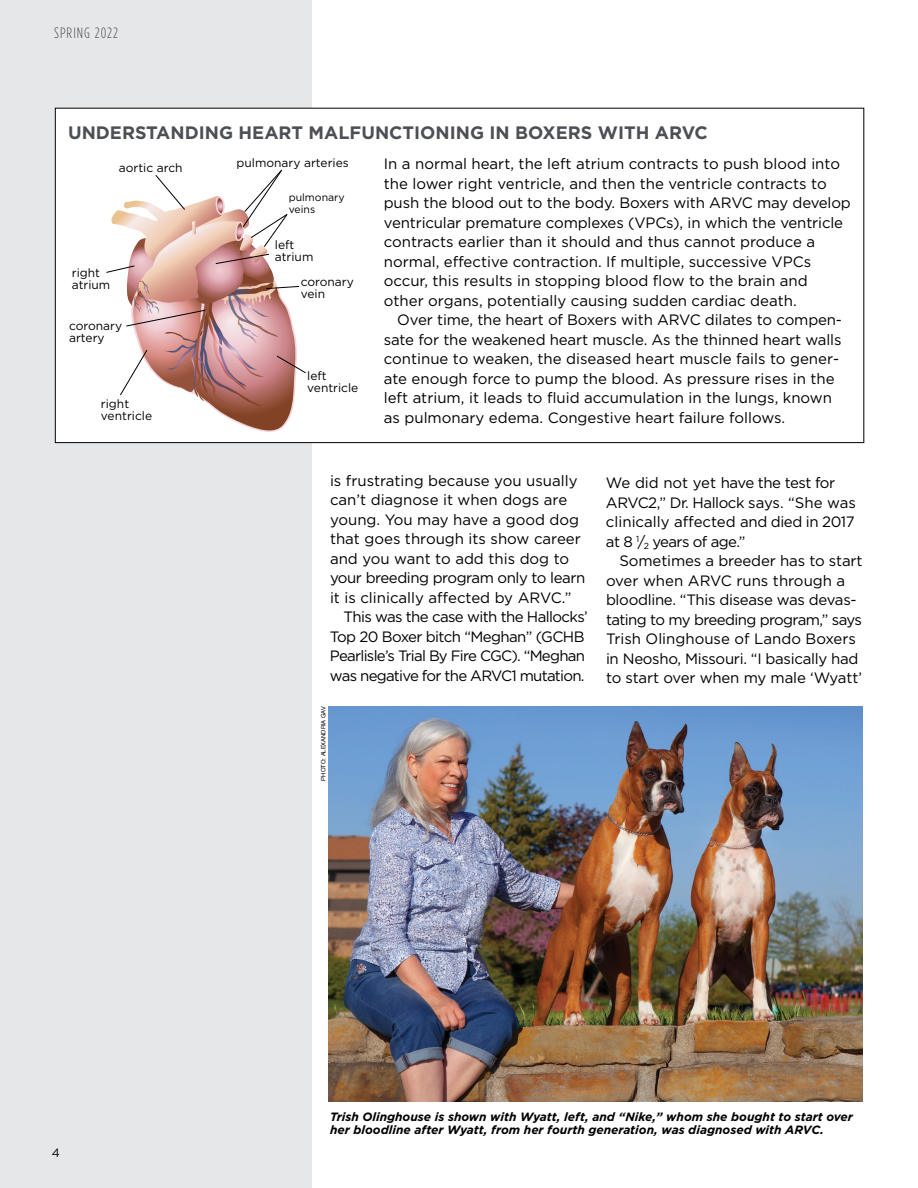
<style>
.page{position:relative;width:918px;height:1188px;background:#fff}
.page>*{position:absolute;margin:0;border:0;box-sizing:border-box;transform-origin:0 0}
.t1{font:700 18px "Gotham";color:#4c4f54}
.t2{font:15px/19.5px "Gotham";letter-spacing:-.01em;color:#000}
.t3{font:15px/19.5px "Gotham";letter-spacing:-.03em;color:#000}
.t4{font:15px "Gotham";letter-spacing:-.05em;color:#000}
.t5{font:15px "Gotham";letter-spacing:-.04em;color:#000}
.t6{font:300 15px "Gotham Condensed";letter-spacing:.07em;color:#4c4f54}
.t7{font:italic 700 12px/13.5px "Gotham";color:#000}
.t8{font:12px/12px "Gotham";color:#000}
.t9{font:10.5px/12px "Gotham";color:#000}
.t10{font:6px "Helvetica Neue";color:#000}
</style>
<div class="page">
<div style="left:0;top:0;width:312px;height:1188px;background:#e6e7e8"></div>
<img style="left:329px;top:706px;width:534px;height:396px">
<div style="left:55px;top:108px;width:809px;height:335px;background:#fff"></div>
<svg style="left:106px;top:170px;width:200px;height:262px"></svg>
<p class="t6" style="left:54px;top:24px;width:66px">SPRING 2022</p>
<p class="t1" style="left:68px;top:122px;width:641px">UNDERSTANDING HEART MALFUNCTIONING IN BOXERS WITH ARVC</p>
<p class="t8" style="left:119px;top:162px;width:65px">aortic arch</p>
<p class="t8" style="left:72px;top:266px;width:40px">right atrium</p>
<p class="t8" style="left:69px;top:320px;width:55px">coronary artery</p>
<p class="t8" style="left:101px;top:397px;width:53px">right ventricle</p>
<p class="t8" style="left:237px;top:156px;width:114px">pulmonary arteries</p>
<p class="t9" style="left:289px;top:191px;width:57px">pulmonary veins</p>
<p class="t8" style="left:275px;top:239px;width:40px">left atrium</p>
<p class="t8" style="left:301px;top:275px;width:55px">coronary vein</p>
<p class="t8" style="left:307px;top:369px;width:53px">left ventricle</p>
<p class="t2" style="left:384px;top:154px;width:469px">In a normal heart, the left atrium contracts to push blood into the lower right ventricle, and then the ventricle contracts to push the blood out to the body. Boxers with ARVC may develop ventricular premature complexes (VPCs), in which the ventricle contracts earlier than it should and thus cannot produce a normal, effective contraction. If multiple, successive VPCs occur, this results in stopping blood flow to the brain and other organs, potentially causing sudden cardiac death.</p>
<p class="t2" style="left:384px;top:310px;width:460px;text-indent:14px">Over time, the heart of Boxers with ARVC dilates to compen&shy;sate for the weakened heart muscle. As the thinned heart walls continue to weaken, the diseased heart muscle fails to gener&shy;ate enough force to pump the blood. As pressure rises in the left atrium, it leads to fluid accumulation in the lungs, known as pulmonary edema. Congestive heart failure follows.</p>
<p class="t2" style="left:330px;top:471px;width:249px">is frustrating because you usually</p>
<p class="t2" style="left:330px;top:490px;width:239px">can’t diagnose it when dogs are</p>
<p class="t2" style="left:330px;top:510px;width:251px">young. You may have a good dog</p>
<p class="t2" style="left:330px;top:529px;width:252px">that goes through its show career</p>
<p class="t2" style="left:330px;top:549px;width:241px">and you want to add this dog to</p>
<p class="t3" style="left:330px;top:568px;width:257px">your breeding program only to learn</p>
<p class="t2" style="left:330px;top:588px;width:243px">it is clinically affected by ARVC.”</p>
<p class="t5" style="left:344px;top:607px;width:246px">This was the case with the Hallocks’</p>
<p class="t5" style="left:330px;top:627px;width:256px">Top 20 Boxer bitch “Meghan” (GCHB</p>
<p class="t4" style="left:330px;top:646px;width:256px">Pearlisle’s Trial By Fire CGC). “Meghan</p>
<p class="t4" style="left:330px;top:666px;width:256px">was negative for the ARVC1 mutation.</p>
<p class="t10" style="left:320px;top:781px;width:76px;rotate:-90deg">PHOTO: ALEXANDRIA GAV</p>
<p class="t3" style="left:606px;top:473px;width:251px">We did not yet have the test for<br>ARVC2,” Dr. Hallock says. “She was clinically affected and died in 2017 at 8 <sup>1</sup>/<sub>2</sub> years of age.”</p>
<p class="t2" style="left:606px;top:551px;width:258px;text-indent:14px">Sometimes a breeder has to start over when ARVC runs through a bloodline. “This disease was devas&shy;tating to my breeding program,” says Trish Olinghouse of Lando Boxers in Neosho, Missouri. “I basically had to start over when my male ‘Wyatt’</p>
<p class="t8" style="left:52px;top:1147px;width:10px">4</p>
<p class="t7" style="left:330px;top:1110px;width:524px">Trish Olinghouse is shown with Wyatt, left, and “Nike,” whom she bought to start over her bloodline after Wyatt, from her fourth generation, was diagnosed with ARVC.</p>
</div>
